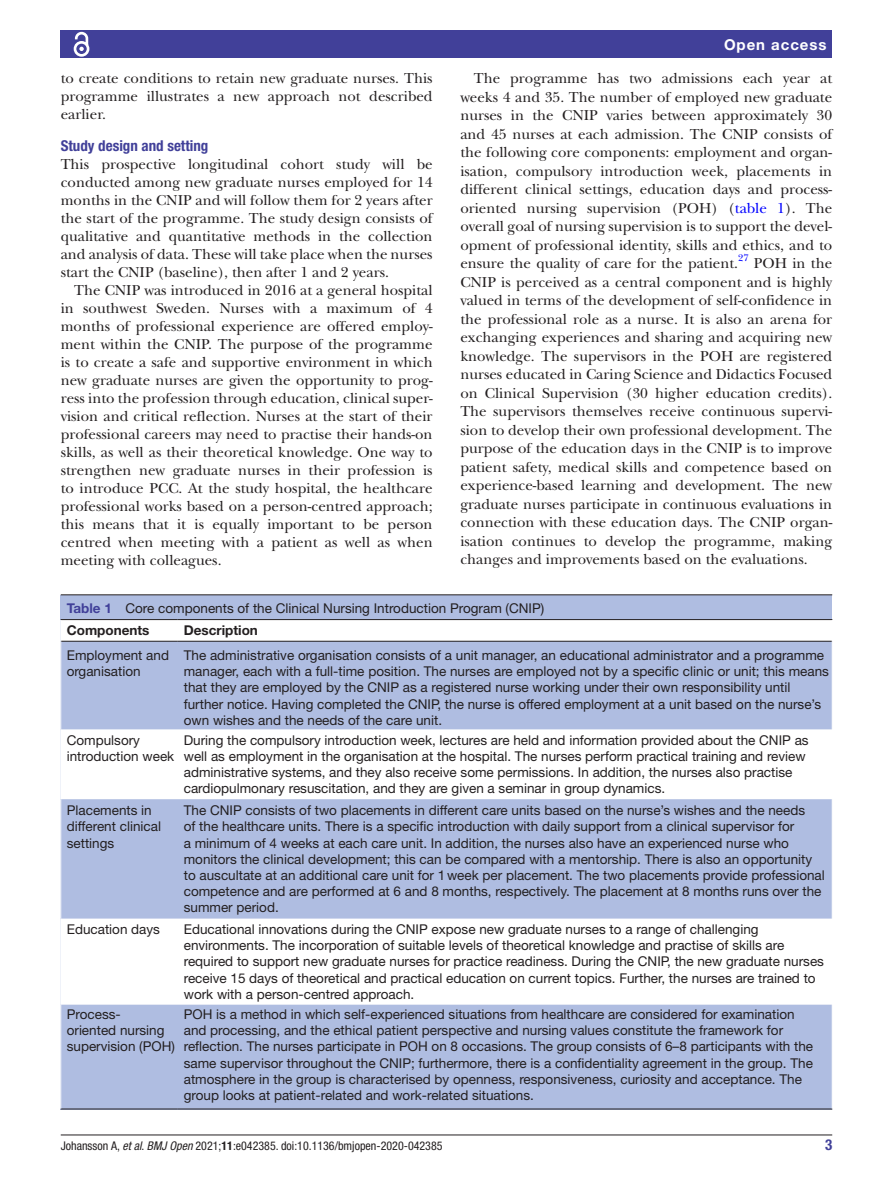
<style>
.page{position:relative;width:893px;height:1191px;background:#fff}
.page>*{position:absolute;margin:0;border:0;box-sizing:border-box;transform-origin:0 0}
.t1{font:15px/18.5px "New Baskerville";color:#231f20;text-align:justify}
.t2{font:700 condensed 15px "Helvetica Neue LT Std";color:#414099}
.t3{font:700 15px "Helvetica Neue LT Std";letter-spacing:.065em;color:#fff}
.t4{font:13.5px/16.2px "Helvetica Neue LT Std";color:#231f20}
.t5{font:700 13.5px "Helvetica Neue LT Std";color:#231f20}
.t6{font:condensed 12px "Helvetica Neue LT Std";color:#231f20}
.t7{font:9.9px "New Baskerville";color:#00f}
.s1{color:#00f}
.s2{font-weight:700;color:#414099}
.s3{font-weight:700}
.s4{font-style:italic}
</style>
<div class="page">
<hr style="left:61px;top:1134px;width:771px;height:1px;background:#231f20">
<div style="left:61px;top:31px;width:771px;height:27px;background:#414099"></div>
<svg style="left:73px;top:31px;width:17px;height:26px"></svg>
<div style="left:61px;top:595px;width:771px;height:514px;background:#afbde1"></div>
<hr style="left:61px;top:594px;width:771px;height:1px;background:#231f20">
<svg style="left:61px;top:620px;width:771px;height:21px;background:#fbfbfb"></svg>
<svg style="left:61px;top:642px;width:771px;height:466px"></svg>
<hr style="left:61px;top:619px;width:117px;height:1px;background:#231f20">
<hr style="left:61px;top:641px;width:117px;height:1px;background:#231f20">
<hr style="left:178px;top:619px;width:654px;height:1px;background:#231f20">
<hr style="left:178px;top:641px;width:654px;height:1px;background:#231f20">
<hr style="left:61px;top:1108px;width:117px;height:1px;background:#231f20">
<hr style="left:178px;top:1108px;width:654px;height:1px;background:#231f20">
<svg style="left:60px;top:620px;width:1px;height:21px"></svg>
<p class="t3" style="left:724px;top:35px;width:104px">Open access</p>
<p class="t1" style="left:61px;top:69px;width:373px;line-height:18px">to create conditions to retain new graduate nurses. This programme illustrates a new approach not described earlier.</p>
<p class="t2" style="left:61px;top:136px;width:149px">Study design and setting</p>
<p class="t1" style="left:61px;top:155px;width:373px;line-height:18px">This prospective longitudinal cohort study will be conducted among new graduate nurses employed for 14 months in the CNIP and will follow them for 2 years after the start of the programme. The study design consists of qualitative and quantitative methods in the collection and analysis of data. These will take place when the nurses start the CNIP (baseline), then after 1 and 2 years.</p>
<p class="t1" style="left:61px;top:281px;width:373px;line-height:18px;text-indent:14px">The CNIP was introduced in 2016 at a general hospital in southwest Sweden. Nurses with a maximum of 4 months of professional experience are offered employ&shy;ment within the CNIP. The purpose of the programme is to create a safe and supportive environment in which new graduate nurses are given the opportunity to prog&shy;ress into the profession through education, clinical super&shy;vision and critical reflection. Nurses at the start of their professional careers may need to practise their hands-on skills, as well as their theoretical knowledge. One way to strengthen new graduate nurses in their profession is to introduce PCC. At the study hospital, the healthcare professional works based on a person-centred approach; this means that it is equally important to be person centred when meeting with a patient as well as when meeting with colleagues.</p>
<p class="t1" style="left:460px;top:69px;width:373px;text-indent:13px">The programme has two admissions each year at weeks 4 and 35. The number of employed new graduate nurses in the CNIP varies between approximately 30 and 45 nurses at each admission. The CNIP consists of the following core components: employment and organ&shy;isation, compulsory introduction week, placements in different clinical settings, education days and process&shy;oriented nursing supervision (POH) (<span class="s1">table 1</span>). The overall goal of nursing supervision is to support the devel&shy;opment of professional identity, skills and ethics, and to ensure the quality of care for the patient.</p>
<p class="t7" style="left:738px;top:252px;width:12px">27</p>
<p class="t1" style="left:460px;top:254px;width:373px;text-indent:293px">POH in the CNIP is perceived as a central component and is highly valued in terms of the development of self-confidence in the professional role as a nurse. It is also an arena for exchanging experiences and sharing and acquiring new knowledge. The supervisors in the POH are registered nurses educated in Caring Science and Didactics Focused on Clinical Supervision (30 higher education credits).<br>The supervisors themselves receive continuous supervi&shy;sion to develop their own professional development. The purpose of the education days in the CNIP is to improve patient safety, medical skills and competence based on experience-based learning and development. The new graduate nurses participate in continuous evaluations in connection with these education days. The CNIP organ&shy;isation continues to develop the programme, making changes and improvements based on the evaluations.</p>
<p class="t4" style="left:67px;top:597px;width:479px;line-height:22px"><span class="s2">Table 1</span> Core components of the Clinical Nursing Introduction Program (CNIP)<br><span class="s3">Components</span></p>
<p class="t5" style="left:184px;top:622px;width:76px">Description</p>
<p class="t4" style="left:67px;top:647px;width:104px">Employment and organisation</p>
<p class="t4" style="left:184px;top:647px;width:647px">The administrative organisation consists of a unit manager, an educational administrator and a programme manager, each with a full-time position. The nurses are employed not by a specific clinic or unit; this means that they are employed by the CNIP as a registered nurse working under their own responsibility until further notice. Having completed the CNIP, the nurse is offered employment at a unit based on the nurse’s own wishes and the needs of the care unit.</p>
<p class="t4" style="left:67px;top:731px;width:109px">Compulsory introduction week</p>
<p class="t4" style="left:184px;top:731px;width:626px">During the compulsory introduction week, lectures are held and information provided about the CNIP as well as employment in the organisation at the hospital. The nurses perform practical training and review administrative systems, and they also receive some permissions. In addition, the nurses also practise cardiopulmonary resuscitation, and they are given a seminar in group dynamics.</p>
<p class="t4" style="left:67px;top:802px;width:96px">Placements in different clinical settings</p>
<p class="t4" style="left:184px;top:802px;width:643px">The CNIP consists of two placements in different care units based on the nurse’s wishes and the needs<br>of the healthcare units. There is a specific introduction with daily support from a clinical supervisor for<br>a minimum of 4 weeks at each care unit. In addition, the nurses also have an experienced nurse who monitors the clinical development; this can be compared with a mentorship. There is also an opportunity to auscultate at an additional care unit for 1week per placement. The two placements provide professional competence and are performed at 6 and 8 months, respectively. The placement at 8 months runs over the summer period.</p>
<p class="t4" style="left:67px;top:921px;width:95px">Education days</p>
<p class="t4" style="left:184px;top:921px;width:642px">Educational innovations during the CNIP expose new graduate nurses to a range of challenging environments. The incorporation of suitable levels of theoretical knowledge and practise of skills are required to support new graduate nurses for practice readiness. During the CNIP, the new graduate nurses receive 15 days of theoretical and practical education on current topics. Further, the nurses are trained to work with a person-centred approach.</p>
<p class="t4" style="left:67px;top:1006px;width:110px">Process-<br>oriented nursing supervision (POH)</p>
<p class="t4" style="left:184px;top:1006px;width:631px">POH is a method in which self-experienced situations from healthcare are considered for examination and processing, and the ethical patient perspective and nursing values constitute the framework for reflection. The nurses participate in POH on 8 occasions. The group consists of 6–8 participants with the same supervisor throughout the CNIP; furthermore, there is a confidentiality agreement in the group. The atmosphere in the group is characterised by openness, responsiveness, curiosity and acceptance. The group looks at patient-related and work-related situations.</p>
<p class="t6" style="left:61px;top:1138px;width:383px">Johansson A, <span class="s4">et al</span>. <span class="s4">BMJ Open</span> 2021;<span class="s3">11</span>:e042385. doi:10.1136/bmjopen-2020-042385</p>
<p class="t2" style="left:825px;top:1135px;width:9px">3</p>
</div>
